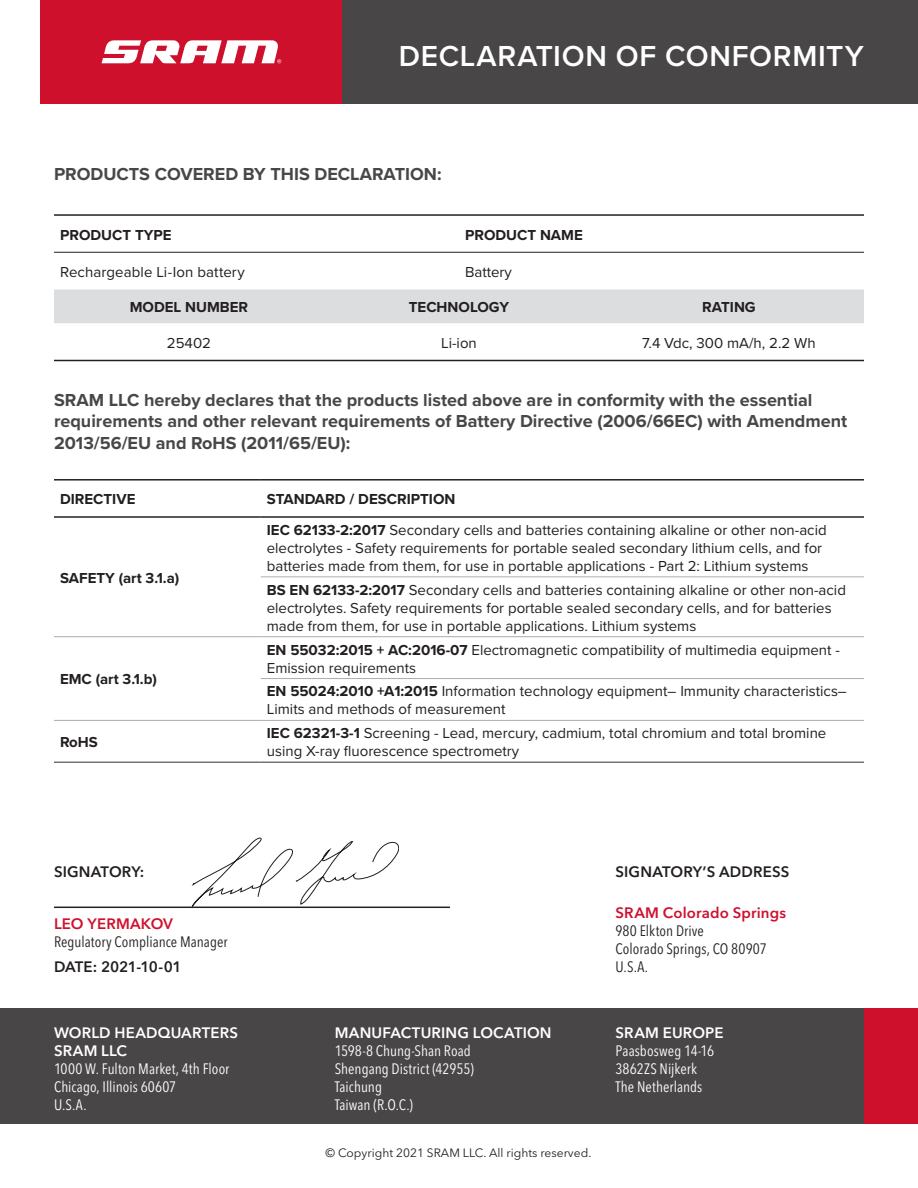
<style>
.page{position:relative;width:918px;height:1188px;background:#fff}
.page>*{position:absolute;margin:0;border:0;box-sizing:border-box;transform-origin:0 0}
.t1{font:600 30px "Proxima Nova";letter-spacing:.02em;color:#fff}
.t2{font:700 18px/21.6px "Proxima Nova";color:#484646}
.t3{font:15px/18px "Proxima Nova";color:#231f20}
.t4{font:condensed 15px "Avenir Next LT Pro";color:#fff}
.t5{font:700 15px "Proxima Nova";color:#231f20}
.t6{font:condensed 15px "Avenir Next LT Pro";color:#231f20}
.t7{font:600 15px "Avenir Next LT Pro";letter-spacing:.01em;color:#fff}
.t8{font:600 15px "Avenir Next LT Pro";letter-spacing:.01em;color:#cf102d}
.t9{font:600 15px "Avenir Next LT Pro";letter-spacing:.01em;color:#231f20}
.t10{font:600 15px "Avenir Next LT Pro";letter-spacing:-.02em;color:#231f20}
.t11{font:12px "Avenir Next LT Pro";color:#231f20}
.s1{font-weight:700}
</style>
<div class="page">
<div style="left:306px;top:0;width:612px;height:104px;background:#484646"></div>
<div style="left:40px;top:0;width:302px;height:104px;background:#cf102d"></div>
<svg style="left:102px;top:40px;width:179px;height:23px"></svg>
<div style="left:54px;top:289px;width:810px;height:34px;background:#dcdddf"></div>
<hr style="left:54px;top:214px;width:270px;height:2px;background:#212121">
<hr style="left:324px;top:214px;width:135px;height:2px;background:#212121">
<hr style="left:459px;top:214px;width:135px;height:2px;background:#212121">
<hr style="left:594px;top:214px;width:270px;height:2px;background:#212121">
<hr style="left:54px;top:252px;width:270px;height:1px;background:#212121">
<hr style="left:324px;top:252px;width:135px;height:1px;background:#212121">
<hr style="left:459px;top:252px;width:135px;height:1px;background:#212121">
<hr style="left:594px;top:252px;width:270px;height:1px;background:#212121">
<hr style="left:54px;top:360px;width:270px;height:1px;background:#212121">
<hr style="left:324px;top:360px;width:135px;height:1px;background:#212121">
<hr style="left:459px;top:360px;width:135px;height:1px;background:#212121">
<hr style="left:594px;top:360px;width:270px;height:1px;background:#212121">
<hr style="left:261px;top:576px;width:603px;height:1px;background:#afabab">
<hr style="left:54px;top:636px;width:207px;height:1px;background:#afabab">
<hr style="left:261px;top:636px;width:603px;height:1px;background:#afabab">
<hr style="left:261px;top:678px;width:603px;height:1px;background:#afabab">
<hr style="left:54px;top:720px;width:207px;height:1px;background:#afabab">
<hr style="left:261px;top:720px;width:603px;height:1px;background:#afabab">
<hr style="left:54px;top:762px;width:207px;height:1px;background:#767272">
<hr style="left:261px;top:762px;width:603px;height:1px;background:#767272">
<hr style="left:54px;top:479px;width:207px;height:2px;background:#212121">
<hr style="left:261px;top:479px;width:603px;height:2px;background:#212121">
<hr style="left:54px;top:516px;width:207px;height:2px;background:#212121">
<hr style="left:261px;top:516px;width:603px;height:2px;background:#212121">
<div style="left:0;top:1009px;width:874px;height:115px;background:#484646"></div>
<hr style="left:54px;top:907px;width:396px;height:1px;background:#212121">
<svg style="left:192px;top:838px;width:207px;height:69px"></svg>
<div style="left:864px;top:1009px;width:54px;height:115px;background:#cf102d"></div>
<p class="t1" style="left:399px;top:33px;width:467px">DECLARATION OF CONFORMITY</p>
<p class="t2" style="left:54px;top:163px;width:389px">PRODUCTS COVERED BY THIS DECLARATION:</p>
<p class="t5" style="left:60px;top:223px;width:113px">PRODUCT TYPE</p>
<p class="t5" style="left:465px;top:223px;width:119px">PRODUCT NAME</p>
<p class="t3" style="left:60px;top:262px;width:186px">Rechargeable Li-Ion battery</p>
<p class="t3" style="left:465px;top:262px;width:48px">Battery</p>
<p class="t5" style="left:130px;top:296px;width:120px">MODEL NUMBER</p>
<p class="t5" style="left:409px;top:296px;width:102px">TECHNOLOGY</p>
<p class="t5" style="left:702px;top:296px;width:55px">RATING</p>
<p class="t3" style="left:167px;top:333px;width:46px">25402</p>
<p class="t3" style="left:441px;top:333px;width:37px">Li-ion</p>
<p class="t3" style="left:642px;top:333px;width:175px">7.4 Vdc, 300 mA/h, 2.2 Wh</p>
<p class="t2" style="left:54px;top:388px;width:795px">SRAM LLC hereby declares that the products listed above are in conformity with the essential requirements and other relevant requirements of Battery Directive (2006/66EC) with Amendment<br>2013/56/EU and RoHS (2011/65/EU):</p>
<p class="t5" style="left:60px;top:488px;width:77px">DIRECTIVE</p>
<p class="t5" style="left:267px;top:488px;width:190px">STANDARD / DESCRIPTION</p>
<p class="t5" style="left:60px;top:567px;width:121px">SAFETY (art 3.1.a)</p>
<p class="t5" style="left:60px;top:668px;width:99px">EMC (art 3.1.b)</p>
<p class="t3" style="left:267px;top:520px;width:561px"><span class="s1">IEC 62133-2:2017</span> Secondary cells and batteries containing alkaline or other non-acid electrolytes - Safety requirements for portable sealed secondary lithium cells, and for batteries made from them, for use in portable applications - Part 2: Lithium systems</p>
<p class="t3" style="left:267px;top:580px;width:581px"><span class="s1">BS EN 62133-2:2017</span> Secondary cells and batteries containing alkaline or other non-acid electrolytes. Safety requirements for portable sealed secondary cells, and for batteries made from them, for use in portable applications. Lithium systems</p>
<p class="t3" style="left:267px;top:640px;width:575px"><span class="s1">EN 55032:2015 + AC:2016-07</span> Electromagnetic compatibility of multimedia equipment -<br>Emission requirements</p>
<p class="t3" style="left:267px;top:682px;width:582px"><span class="s1">EN 55024:2010 +A1:2015</span> Information technology equipment– Immunity characteristics–<br>Limits and methods of measurement</p>
<p class="t5" style="left:60px;top:731px;width:39px">RoHS</p>
<p class="t3" style="left:267px;top:724px;width:561px"><span class="s1">IEC 62321-3-1</span> Screening - Lead, mercury, cadmium, total chromium and total bromine using X-ray fluorescence spectrometry</p>
<p class="t9" style="left:54px;top:862px;width:92px">SIGNATORY:</p>
<p class="t8" style="left:54px;top:914px;width:121px">LEO YERMAKOV</p>
<p class="t6" style="left:54px;top:932px;width:175px">Regulatory Compliance Manager</p>
<p class="t10" style="left:54px;top:957px;width:129px">DATE: 2021-10-01</p>
<p class="t7" style="left:54px;top:1024px;width:186px">WORLD HEADQUARTERS</p>
<p class="t7" style="left:54px;top:1042px;width:75px">SRAM LLC</p>
<p class="t4" style="left:54px;top:1060px;width:177px">1000 W. Fulton Market, 4th Floor</p>
<p class="t4" style="left:54px;top:1078px;width:124px">Chicago, Illinois 60607</p>
<p class="t4" style="left:54px;top:1096px;width:34px">U.S.A.</p>
<p class="t7" style="left:335px;top:1024px;width:218px">MANUFACTURING LOCATION</p>
<p class="t4" style="left:335px;top:1042px;width:138px">1598-8 Chung-Shan Road</p>
<p class="t4" style="left:335px;top:1060px;width:141px">Shengang District (42955)</p>
<p class="t4" style="left:335px;top:1078px;width:49px">Taichung</p>
<p class="t4" style="left:335px;top:1096px;width:80px">Taiwan (R.O.C.)</p>
<p class="t11" style="left:326px;top:1145px;width:267px">© Copyright 2021 SRAM LLC. All rights reserved.</p>
<p class="t9" style="left:616px;top:862px;width:175px">SIGNATORY’S ADDRESS</p>
<p class="t8" style="left:616px;top:904px;width:172px">SRAM Colorado Springs</p>
<p class="t6" style="left:616px;top:922px;width:90px">980 Elkton Drive</p>
<p class="t6" style="left:616px;top:940px;width:153px">Colorado Springs, CO 80907</p>
<p class="t6" style="left:616px;top:958px;width:34px">U.S.A.</p>
<p class="t7" style="left:616px;top:1024px;width:110px">SRAM EUROPE</p>
<p class="t4" style="left:616px;top:1042px;width:100px">Paasbosweg 14-16</p>
<p class="t4" style="left:616px;top:1060px;width:83px">3862ZS Nijkerk</p>
<p class="t4" style="left:616px;top:1078px;width:88px">The Netherlands</p>
</div>
